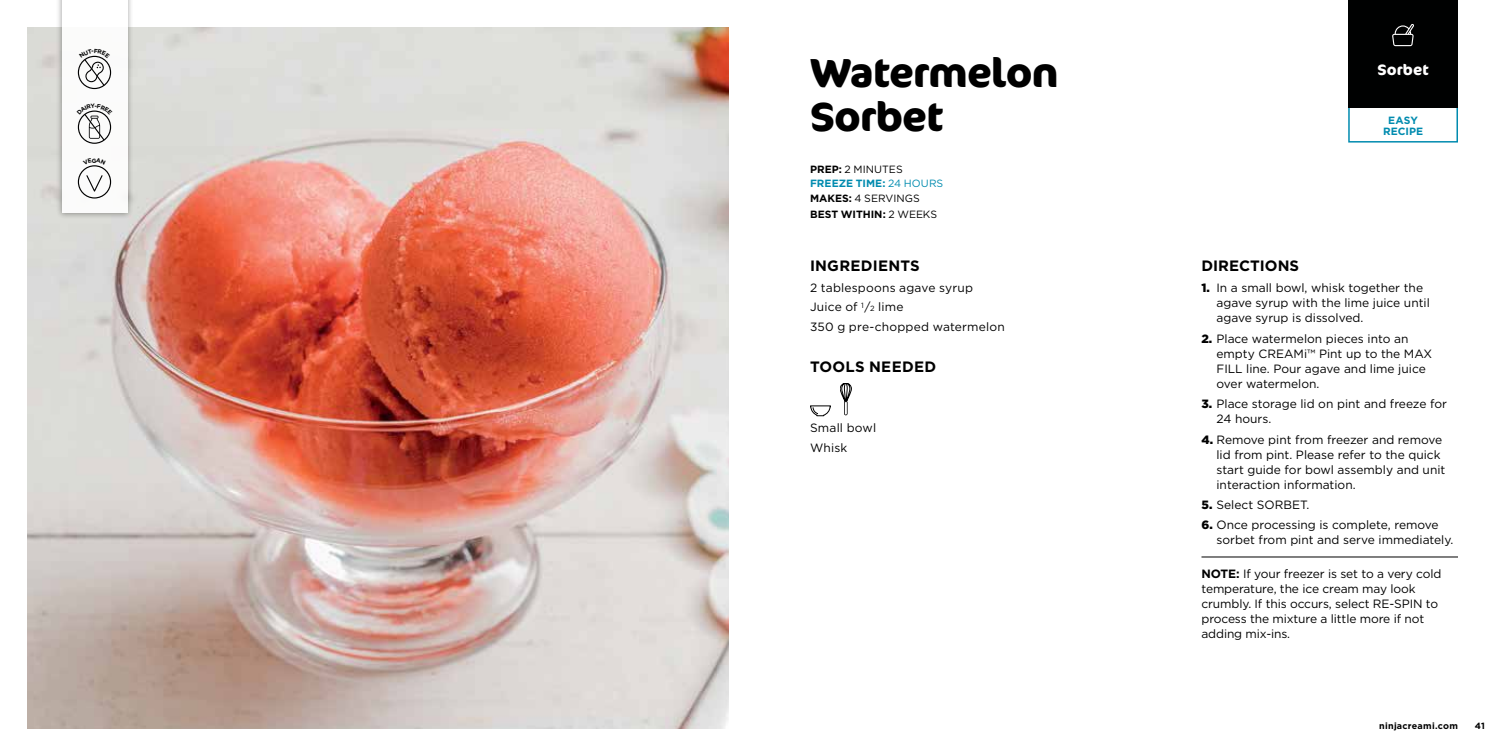
<style>
.page{position:relative;width:1512px;height:756px;background:#fff}
.page>*{position:absolute;margin:0;border:0;box-sizing:border-box;transform-origin:0 0}
.t1{font:700 40.5px/43.5px "Cocon Pro";letter-spacing:-.02em;color:#000}
.t2{font:700 15px "Gotham";letter-spacing:.01em;color:#000}
.t3{font:700 15px "Cocon Pro";letter-spacing:.01em;color:#fff}
.t4{font:12px/15px "Gotham";color:#000}
.t5{font:700 10.5px/10.5px "Gotham";letter-spacing:.005em;color:#008baf;text-align:center}
.t6{font:700 10.5px/15.3px "Gotham";color:#000}
.t7{font:700 9px "Gotham";letter-spacing:.03em;color:#000}
.s1{color:#000}
.s2{font-weight:400;color:#000}
.s3{font-weight:400}
.s4{font-size:7.5px}
.s5{font-weight:900}
.s6{font-weight:700}
</style>
<div class="page">
<img style="left:27px;top:27px;width:702px;height:702px">
<div style="left:1348px;top:102px;width:110px;height:41px;border:2px solid #008baf"></div>
<hr style="left:1202px;top:557px;width:256px;height:1px;background:#000">
<div style="left:1348px;top:0;width:110px;height:108px;background:#000101"></div>
<svg style="left:810px;top:406px;width:21px;height:10px"></svg>
<div style="left:55px;top:0;width:79px;height:220px;background:#000;opacity:.4"></div>
<div style="left:62px;top:0;width:65px;height:213px;background:#fff"></div>
<div style="left:78px;top:56px;width:33px;height:33px;border:1px solid #000;border-radius:50%"></div>
<div style="left:78px;top:111px;width:33px;height:33px;border:1px solid #000;border-radius:50%"></div>
<div style="left:78px;top:165px;width:33px;height:34px;border:1px solid #000;border-radius:50%"></div>
<svg style="left:86px;top:175px;width:17px;height:17px"></svg>
<svg style="left:1392px;top:24px;width:22px;height:22px"></svg>
<svg style="left:840px;top:383px;width:12px;height:32px"></svg>
<svg style="left:79px;top:55px;width:31px;height:32px"></svg>
<svg style="left:77px;top:110px;width:35px;height:32px"></svg>
<h1 class="t1" style="left:810px;top:50px;width:250px">Watermelon<br>Sorbet</h1>
<p class="t5" style="left:810px;top:163px;width:135px;line-height:13.8px;text-align:left"><span class="s1">PREP:</span> <span class="s2">2 MINUTES<br></span>FREEZE TIME: <span class="s3">24 HOURS</span></p>
<p class="t6" style="left:810px;top:191px;width:129px">MAKES: <span class="s3">4 SERVINGS<br></span>BEST WITHIN: <span class="s3">2 WEEKS</span></p>
<p class="t2" style="left:810px;top:255px;width:111px">INGREDIENTS</p>
<p class="t4" style="left:810px;top:277px;width:196px;line-height:19.6px">2 tablespoons agave syrup<br>Juice of <sup>1</sup>/<span class="s4">2</span> lime<br>350 g pre-chopped watermelon</p>
<p class="t2" style="left:810px;top:356px;width:128px">TOOLS NEEDED</p>
<p class="t4" style="left:810px;top:418px;width:68px;line-height:19.6px">Small bowl<br>Whisk</p>
<p class="t3" style="left:1377px;top:59px;width:53px">Sorbet</p>
<p class="t5" style="left:1383px;top:115px;width:41px">EASY<br>RECIPE</p>
<p class="t2" style="left:1202px;top:255px;width:99px">DIRECTIONS</p>
<p class="t4" style="left:1216px;top:280px;width:215px;text-indent:-15px"><span class="s5">1.</span> In a small bowl, whisk together the agave syrup with the lime juice until agave syrup is dissolved.</p>
<p class="t4" style="left:1216px;top:331px;width:217px;text-indent:-15px"><span class="s5">2.</span> Place watermelon pieces into an empty CREAMi™ Pint up to the MAX<br>FILL line. Pour agave and lime juice over watermelon.</p>
<p class="t4" style="left:1216px;top:396px;width:232px;text-indent:-15px"><span class="s5">3.</span> Place storage lid on pint and freeze for<br>24 hours.</p>
<p class="t4" style="left:1216px;top:432px;width:230px;text-indent:-15px"><span class="s5">4.</span> Remove pint from freezer and remove lid from pint. Please refer to the quick start guide for bowl assembly and unit interaction information.</p>
<p class="t4" style="left:1202px;top:497px;width:110px"><span class="s5">5.</span> Select SORBET.</p>
<p class="t4" style="left:1216px;top:517px;width:238px;text-indent:-15px"><span class="s5">6.</span> Once processing is complete, remove sorbet from pint and serve immediately.</p>
<p class="t4" style="left:1202px;top:566px;width:241px"><span class="s6">NOTE:</span> If your freezer is set to a very cold temperature, the ice cream may look crumbly. If this occurs, select RE-SPIN to process the mixture a little more if not adding mix-ins.</p>
<p class="t7" style="left:1379px;top:720px;width:80px">ninjacreami.com</p>
<p class="t7" style="left:1475px;top:720px;width:12px">41</p>
</div>
